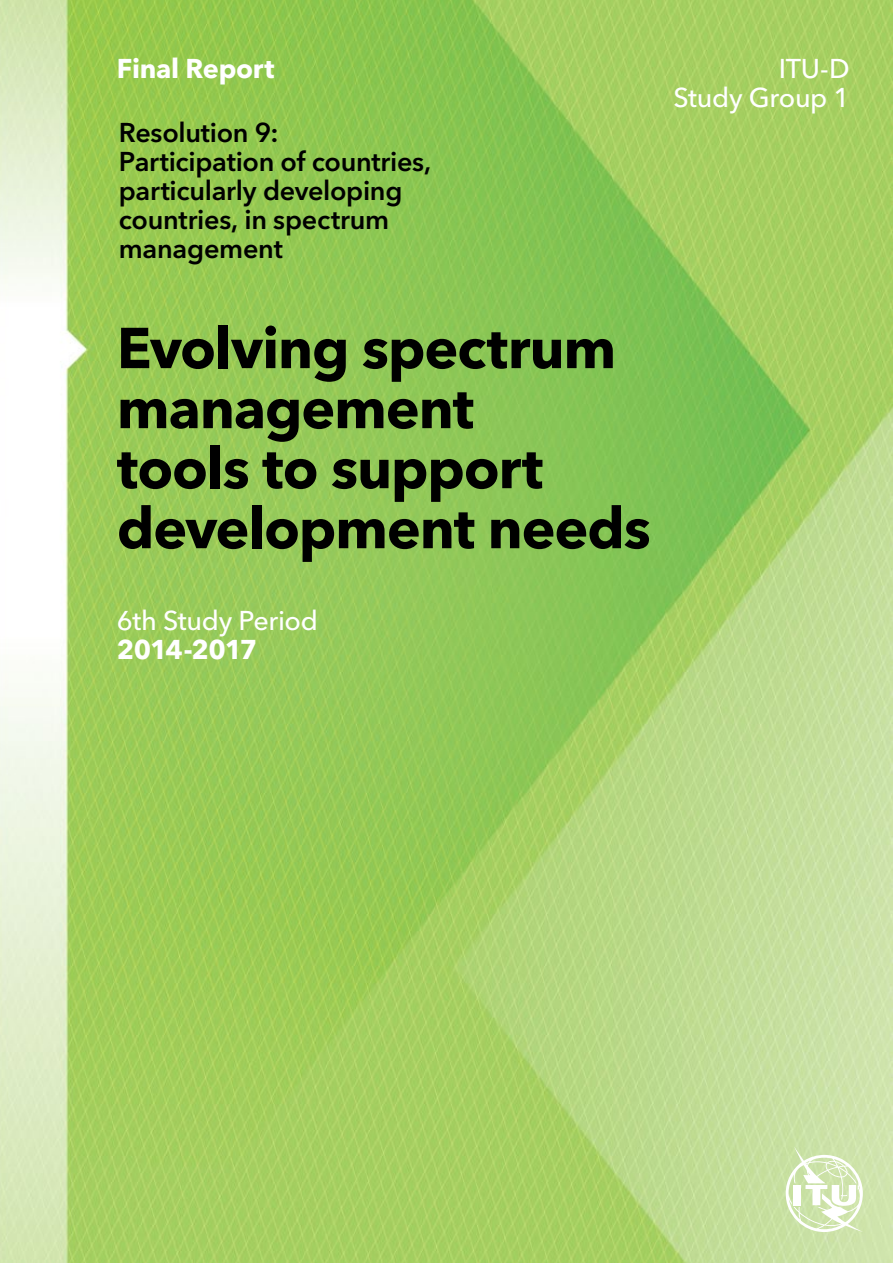
<style>
.page{position:relative;width:893px;height:1263px;background:#fff}
.page>*{position:absolute;margin:0;border:0;box-sizing:border-box;transform-origin:0 0}
.t1{font:700 57px/60px "Avenir Next LT Pro";letter-spacing:-.02em;color:#000}
.t2{font:600 27px/29.1px "Avenir Next LT Pro";letter-spacing:-.01em;color:#000}
.t3{font:500 27px/29.1px "Avenir Next LT Pro";letter-spacing:-.015em;color:#fff;text-align:right}
.t4{font:700 27px "Avenir Next LT Pro";letter-spacing:-.01em;color:#fff}
.s1{font-weight:700}
</style>
<div class="page">
<img style="left:0;top:0;width:893px;height:1263px">
<svg style="left:786px;top:1146px;width:77px;height:86px"></svg>
<p class="t4" style="left:117px;top:52px;width:159px">Final Report</p>
<p class="t3" style="left:673px;top:54px;width:178px">ITU-D<br>Study Group 1</p>
<p class="t2" style="left:119px;top:117px;width:314px">Resolution 9:<br>Participation of countries, particularly developing countries, in spectrum management</p>
<p class="t1" style="left:117px;top:318px;width:535px">Evolving spectrum management<br>tools to support development needs</p>
<p class="t3" style="left:117px;top:606px;width:202px;text-align:left">6th Study Period<br><span class="s1">2014-2017</span></p>
</div>
